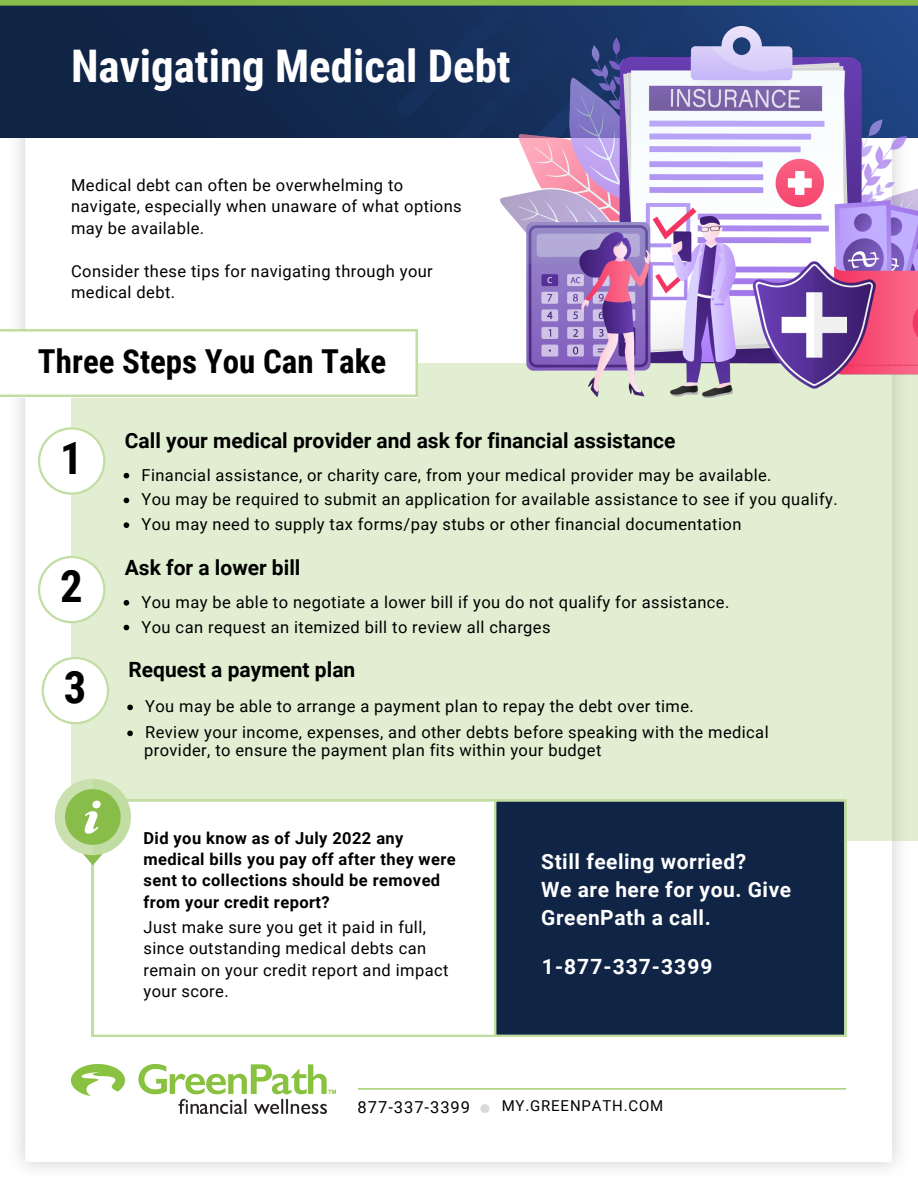
<style>
.page{position:relative;width:918px;height:1188px;background:#fff}
.page>*{position:absolute;margin:0;border:0;box-sizing:border-box;transform-origin:0 0}
.t1{font:700 45px "Roboto Condensed";color:#fff}
.t2{font:700 44.7px "Roboto Condensed";color:#000}
.t3{font:700 33px "Roboto Condensed";color:#000}
.t4{font:700 21px "Roboto";color:#000}
.t5{font:700 21px/28.2px "Roboto";letter-spacing:.025em;color:#fff}
.t6{font:700 21px "Roboto";letter-spacing:.05em;color:#fff}
.t7{font:16.5px/21.3px "Roboto";letter-spacing:.025em;color:#000}
.t8{font:700 16.5px/21.3px "Roboto";letter-spacing:.025em;color:#000}
.t9{font:16.5px "Roboto";letter-spacing:.06em;color:#000}
.t10{font:15px "Roboto";letter-spacing:.055em;color:#000}
</style>
<div class="page">
<img style="left:0;top:137px;width:900px;height:1033px">
<svg style="left:480px;top:1104px;width:9px;height:9px"></svg>
<img style="left:72px;top:1064px;width:264px;height:50px">
<hr style="left:358px;top:1088px;width:488px;height:1px;background:#87bd48">
<img style="left:0;top:6px;width:918px;height:131px">
<div style="left:72px;top:363px;width:846px;height:478px;background:#e1eed1"></div>
<img style="left:501px;top:26px;width:417px;height:372px">
<div style="left:0;top:0;width:918px;height:6px;background:#87bd48"></div>
<svg style="left:0;top:329px;width:418px;height:68px"></svg>
<svg style="left:38px;top:427px;width:67px;height:68px"></svg>
<svg style="left:38px;top:556px;width:67px;height:67px"></svg>
<svg style="left:42px;top:657px;width:67px;height:67px"></svg>
<svg style="left:124px;top:473px;width:5px;height:5px"></svg>
<svg style="left:124px;top:498px;width:5px;height:5px"></svg>
<svg style="left:124px;top:522px;width:5px;height:6px"></svg>
<svg style="left:124px;top:600px;width:5px;height:6px"></svg>
<svg style="left:124px;top:625px;width:5px;height:5px"></svg>
<svg style="left:127px;top:705px;width:6px;height:5px"></svg>
<svg style="left:127px;top:731px;width:6px;height:5px"></svg>
<svg style="left:92px;top:800px;width:402px;height:237px"></svg>
<svg style="left:55px;top:779px;width:76px;height:86px"></svg>
<div style="left:494px;top:800px;width:352px;height:237px;background:#102446"></div>
<h1 class="t1" style="left:71px;top:40px;width:441px">Navigating Medical Debt</h1>
<p class="t7" style="left:71px;top:175px;width:392px">Medical debt can often be overwhelming to navigate, especially when unaware of what options may be available.</p>
<p class="t7" style="left:71px;top:260px;width:363px">Consider these tips for navigating through your medical debt.</p>
<h3 class="t3" style="left:38px;top:342px;width:350px">Three Steps You Can Take</h3>
<h2 class="t2" style="left:60px;top:432px;width:24px">1</h2>
<h2 class="t2" style="left:60px;top:561px;width:24px">2</h2>
<h2 class="t2" style="left:64px;top:662px;width:24px">3</h2>
<p class="t4" style="left:125px;top:429px;width:552px">Call your medical provider and ask for financial assistance</p>
<p class="t7" style="left:142px;top:463px;width:698px;line-height:24.8px">Financial assistance, or charity care, from your medical provider may be available.<br>You may be required to submit an application for available assistance to see if you qualify.<br>You may need to supply tax forms/pay stubs or other financial documentation</p>
<p class="t4" style="left:125px;top:556px;width:177px">Ask for a lower bill</p>
<p class="t7" style="left:142px;top:590px;width:589px;line-height:24.8px">You may be able to negotiate a lower bill if you do not qualify for assistance.<br>You can request an itemized bill to review all charges</p>
<p class="t4" style="left:128px;top:657px;width:228px">Request a payment plan</p>
<p class="t7" style="left:145px;top:694px;width:625px;line-height:26px">You may be able to arrange a payment plan to repay the debt over time.<br>Review your income, expenses, and other debts before speaking with the medical</p>
<p class="t7" style="left:144px;top:740px;width:459px">provider, to ensure the payment plan fits within your budget</p>
<p class="t8" style="left:143px;top:827px;width:314px">Did you know as of July 2022 any medical bills you pay off after they were sent to collections should be removed from your credit report?</p>
<p class="t7" style="left:143px;top:917px;width:306px">Just make sure you get it paid in full, since outstanding medical debts can remain on your credit report and impact your score.</p>
<p class="t5" style="left:541px;top:848px;width:251px">Still feeling worried?<br>We are here for you. Give<br>GreenPath a call.</p>
<p class="t6" style="left:542px;top:955px;width:172px">1-877-337-3399</p>
<p class="t9" style="left:358px;top:1098px;width:114px">877-337-3399</p>
<p class="t10" style="left:502px;top:1097px;width:163px">MY.GREENPATH.COM</p>
</div>
